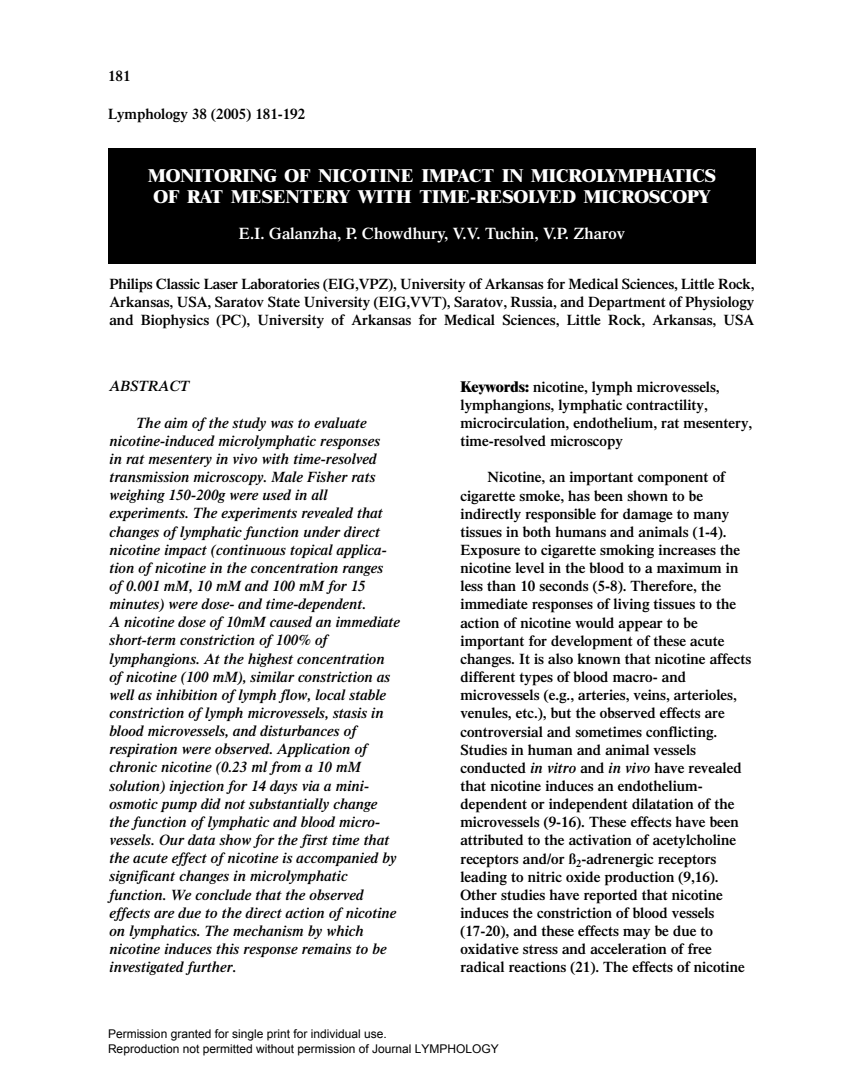
<style>
.page{position:relative;width:864px;height:1080px;background:#fff}
.page>*{position:absolute;margin:0;border:0;box-sizing:border-box;transform-origin:0 0}
.t1{font:800 18px/21px "Times";color:#fff}
.t2{font:600 16.5px "Times";color:#fff}
.t3{font:600 15px/18.1px "Times";color:#000}
.t4{font:italic 600 15px/18.1px "Times";color:#000}
.t5{font:12px/14.4px "Arial";color:#000}
.s1{font-weight:800}
.s2{font-style:italic}
</style>
<div class="page">
<div style="left:108px;top:148px;width:648px;height:116px;background:#000"></div>
<p class="t3" style="left:108px;top:68px;width:24px">181</p>
<p class="t3" style="left:108px;top:106px;width:199px">Lymphology 38 (2005) 181-192</p>
<p class="t1" style="left:148px;top:167px;width:569px">MONITORING OF NICOTINE IMPACT IN MICROLYMPHATICS<br>OF RAT MESENTERY WITH TIME-RESOLVED MICROSCOPY</p>
<p class="t2" style="left:239px;top:228px;width:387px">E.I. Galanzha, P. Chowdhury, V.V. Tuchin, V.P. Zharov</p>
<p class="t3" style="left:110px;top:276px;width:646px;text-align:justify">Philips Classic Laser Laboratories (EIG,VPZ), University of Arkansas for Medical Sciences, Little Rock, Arkansas, USA, Saratov State University (EIG,VVT), Saratov, Russia, and Department of Physiology and Biophysics (PC), University of Arkansas for Medical Sciences, Little Rock, Arkansas, USA</p>
<p class="t4" style="left:110px;top:378px;width:81px">ABSTRACT</p>
<p class="t4" style="left:110px;top:415px;width:292px;text-indent:27px">The aim of the study was to evaluate nicotine-induced microlymphatic responses<br>in rat mesentery in vivo with time-resolved transmission microscopy. Male Fisher rats weighing 150-200g were used in all experiments. The experiments revealed that changes of lymphatic function under direct nicotine impact (continuous topical applica&shy;tion of nicotine in the concentration ranges<br>of 0.001 mM, 10 mM and 100 mM for 15 minutes) were dose- and time-dependent.<br>A nicotine dose of 10mM caused an immediate short-term constriction of 100% of lymphangions. At the highest concentration of nicotine (100 mM), similar constriction as well as inhibition of lymph flow, local stable constriction of lymph microvessels, stasis in blood microvessels, and disturbances of respiration were observed. Application of chronic nicotine (0.23 ml from a 10 mM solution) injection for 14 days via a mini&shy;osmotic pump did not substantially change the function of lymphatic and blood micro&shy;vessels. Our data show for the first time that the acute effect of nicotine is accompanied by significant changes in microlymphatic function. We conclude that the observed effects are due to the direct action of nicotine on lymphatics. The mechanism by which nicotine induces this response remains to be investigated further.</p>
<p class="t3" style="left:460px;top:379px;width:293px"><span class="s1">Keywords:</span> nicotine, lymph microvessels, lymphangions, lymphatic contractility, microcirculation, endothelium, rat mesentery, time-resolved microscopy</p>
<p class="t3" style="left:460px;top:470px;width:292px;text-indent:27px">Nicotine, an important component of cigarette smoke, has been shown to be indirectly responsible for damage to many tissues in both humans and animals (1-4).<br>Exposure to cigarette smoking increases the nicotine level in the blood to a maximum in less than 10 seconds (5-8). Therefore, the immediate responses of living tissues to the action of nicotine would appear to be important for development of these acute changes. It is also known that nicotine affects different types of blood macro- and microvessels (e.g., arteries, veins, arterioles, venules, etc.), but the observed effects are controversial and sometimes conflicting.<br>Studies in human and animal vessels conducted <span class="s2">in vitro</span> and <span class="s2">in vivo</span> have revealed that nicotine induces an endothelium&shy;dependent or independent dilatation of the microvessels (9-16). These effects have been attributed to the activation of acetylcholine receptors and/or ß<sub>2</sub>-adrenergic receptors leading to nitric oxide production (9,16).<br>Other studies have reported that nicotine induces the constriction of blood vessels (17-20), and these effects may be due to oxidative stress and acceleration of free radical reactions (21). The effects of nicotine</p>
<p class="t5" style="left:108px;top:1027px;width:392px">Permission granted for single print for individual use.<br>Reproduction not permitted without permission of Journal LYMPHOLOGY</p>
</div>
